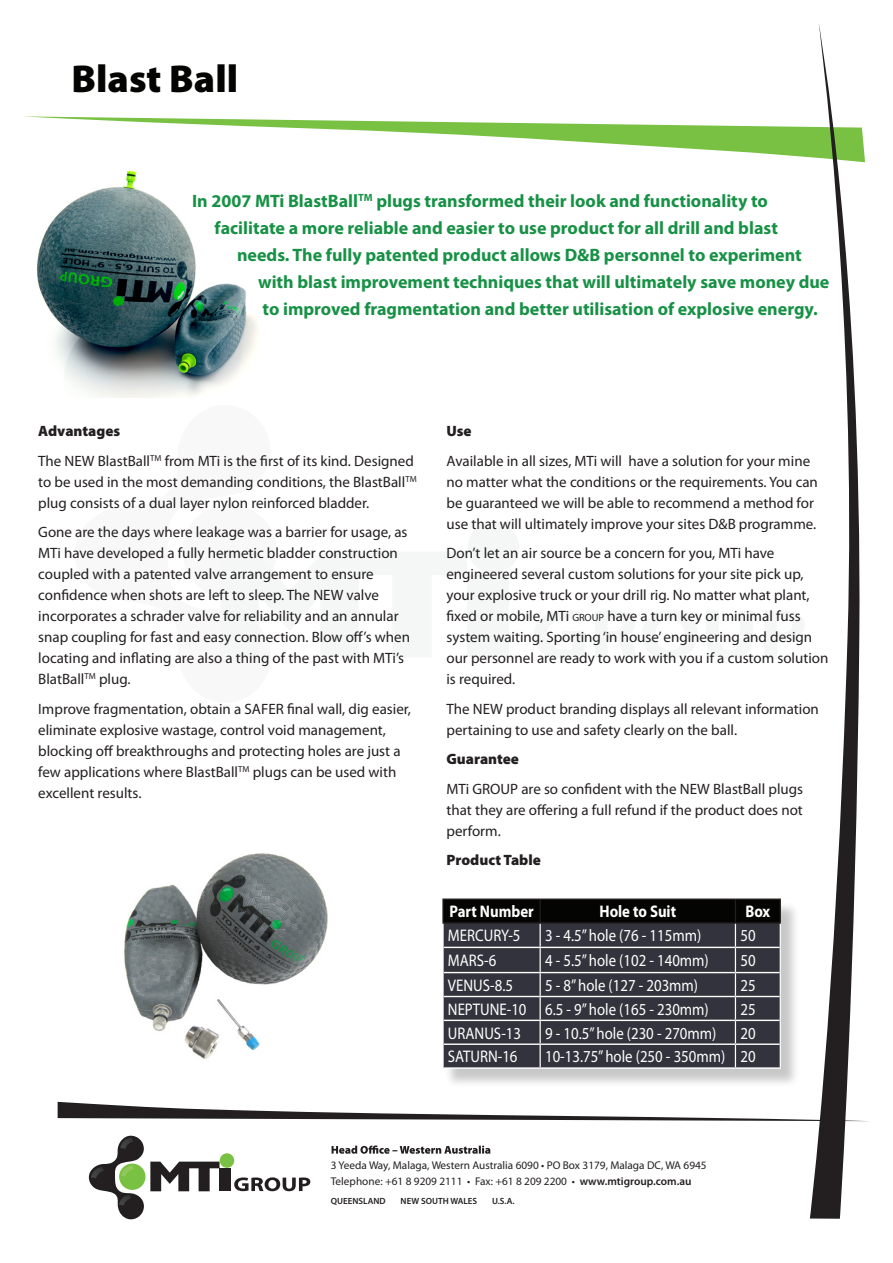
<style>
.page{position:relative;width:893px;height:1263px;background:#fff}
.page>*{position:absolute;margin:0;border:0;box-sizing:border-box;transform-origin:0 0}
.t1{font:900 39px "Myriad Pro";color:#040503}
.t2{font:700 18px "Myriad Pro";color:#179145}
.t3{font:16.8px "Myriad Pro";color:#fff;scale:.88 1}
.t4{font:700 16.8px "Myriad Pro";color:#fff;scale:.88 1}
.t5{font:15px/21px "Myriad Pro";color:#231f20}
.t6{font:900 15px "Myriad Pro";color:#231f20}
.t7{font:11.25px/15.6px "Myriad Pro";color:#231f20}
.t8{font:600 9px "Myriad Pro";color:#231f20}
.s1{font-size:10.5px}
.s2{font-weight:600}
</style>
<div class="page">
<div style="left:183px;top:504px;width:93px;height:94px;background:#f8f8f9;border-radius:50%"></div>
<div style="left:467px;top:575px;width:41px;height:82px;background:#f5f7f7"></div>
<div style="left:467px;top:522px;width:52px;height:51px;background:#f5f7f7;border-radius:50%"></div>
<svg style="left:332px;top:1145px;width:158px;height:9px"></svg>
<svg style="left:58px;top:1102px;width:752px;height:19px"></svg>
<svg style="left:23px;top:116px;width:842px;height:46px"></svg>
<svg style="left:234px;top:1177px;width:76px;height:14px"></svg>
<svg style="left:150px;top:1161px;width:70px;height:30px"></svg>
<div style="left:220px;top:1168px;width:11px;height:23px;background:#231f20"></div>
<div style="left:220px;top:1153px;width:14px;height:15px;background:#79c142;border-radius:50%"></div>
<div style="left:119px;top:1163px;width:26px;height:27px;background:#79c142;border-radius:50%"></div>
<svg style="left:89px;top:1136px;width:55px;height:83px"></svg>
<svg style="left:810px;top:23px;width:53px;height:1196px"></svg>
<img style="left:36px;top:170px;width:222px;height:227px">
<div style="left:443px;top:900px;width:358px;height:189px;background:#231f20;opacity:.25"></div>
<hr style="left:442px;top:898px;width:98px;height:2px;background:#231f20">
<hr style="left:540px;top:898px;width:195px;height:2px;background:#231f20">
<hr style="left:735px;top:898px;width:46px;height:2px;background:#231f20">
<hr style="left:442px;top:922px;width:98px;height:2px;background:#231f20">
<hr style="left:442px;top:900px;width:2px;height:22px;background:#231f20">
<svg style="left:443px;top:899px;width:338px;height:168px;background:#303038"></svg>
<hr style="left:444px;top:947px;width:96px;height:1px;background:#fff">
<hr style="left:540px;top:947px;width:195px;height:1px;background:#fff">
<hr style="left:735px;top:947px;width:45px;height:1px;background:#fff">
<hr style="left:444px;top:972px;width:96px;height:1px;background:#fff">
<hr style="left:540px;top:972px;width:195px;height:1px;background:#fff">
<hr style="left:735px;top:972px;width:45px;height:1px;background:#fff">
<hr style="left:444px;top:996px;width:96px;height:1px;background:#fff">
<hr style="left:540px;top:996px;width:195px;height:1px;background:#fff">
<hr style="left:735px;top:996px;width:45px;height:1px;background:#fff">
<hr style="left:444px;top:1020px;width:96px;height:1px;background:#fff">
<hr style="left:540px;top:1020px;width:195px;height:1px;background:#fff">
<hr style="left:735px;top:1020px;width:45px;height:1px;background:#fff">
<hr style="left:444px;top:1043px;width:96px;height:2px;background:#fff">
<hr style="left:540px;top:1043px;width:195px;height:2px;background:#fff">
<hr style="left:735px;top:1043px;width:45px;height:2px;background:#fff">
<hr style="left:442px;top:1067px;width:98px;height:2px;background:#fff">
<hr style="left:540px;top:1067px;width:195px;height:2px;background:#fff">
<hr style="left:735px;top:1067px;width:46px;height:2px;background:#fff">
<img style="left:124px;top:853px;width:204px;height:206px">
<p class="t1" style="left:72px;top:53px;width:168px">Blast Ball</p>
<p class="t2" style="left:192px;top:189px;width:577px">In 2007 MTi BlastBall<sup>TM</sup> plugs transformed their look and functionality to</p>
<p class="t2" style="left:215px;top:216px;width:565px">facilitate a more reliable and easier to use product for all drill and blast</p>
<p class="t2" style="left:237px;top:243px;width:566px">needs. The fully patented product allows D&amp;B personnel to experiment</p>
<p class="t2" style="left:258px;top:270px;width:573px">with blast improvement techniques that will ultimately save money due</p>
<p class="t2" style="left:263px;top:297px;width:557px">to improved fragmentation and better utilisation of explosive energy.</p>
<p class="t6" style="left:38px;top:421px;width:84px">Advantages</p>
<p class="t5" style="left:38px;top:450px;width:380px">The NEW BlastBall<sup>TM</sup> from MTi is the first of its kind. Designed to be used in the most demanding conditions, the BlastBall<sup>TM </sup>plug consists of a dual layer nylon reinforced bladder.</p>
<p class="t5" style="left:38px;top:521px;width:373px">Gone are the days where leakage was a barrier for usage, as MTi have developed a fully hermetic bladder construction coupled with a patented valve arrangement to ensure confidence when shots are left to sleep. The NEW valve incorporates a schrader valve for reliability and an annular snap coupling for fast and easy connection. Blow off’s when locating and inflating are also a thing of the past with MTi’s BlatBall<sup>TM</sup> plug.</p>
<p class="t5" style="left:38px;top:698px;width:374px">Improve fragmentation, obtain a SAFER final wall, dig easier, eliminate explosive wastage, control void management, blocking off breakthroughs and protecting holes are just a few applications where BlastBall<sup>TM</sup> plugs can be used with excellent results.</p>
<p class="t6" style="left:446px;top:421px;width:27px">Use</p>
<p class="t5" style="left:446px;top:450px;width:373px">Available in all sizes, MTi will have a solution for your mine no matter what the conditions or the requirements. You can be guaranteed we will be able to recommend a method for use that will ultimately improve your sites D&amp;B programme.</p>
<p class="t5" style="left:446px;top:542px;width:383px">Don’t let an air source be a concern for you, MTi have engineered several custom solutions for your site pick up, your explosive truck or your drill rig. No matter what plant, fixed or mobile, MTi <span class="s1">group</span> have a turn key or minimal fuss system waiting. Sporting ‘in house’ engineering and design our personnel are ready to work with you if a custom solution is required.</p>
<p class="t5" style="left:446px;top:698px;width:374px">The NEW product branding displays all relevant information pertaining to use and safety clearly on the ball.</p>
<p class="t6" style="left:446px;top:749px;width:74px">Guarantee</p>
<p class="t5" style="left:446px;top:778px;width:358px;text-align:justify">MTi GROUP are so confident with the NEW BlastBall plugs that they are offering a full refund if the product does not perform.</p>
<p class="t6" style="left:446px;top:850px;width:96px">Product Table</p>
<p class="t4" style="left:449px;top:901px;width:97px">Part Number</p>
<p class="t4" style="left:599px;top:901px;width:89px">Hole to Suit</p>
<p class="t4" style="left:745px;top:901px;width:30px">Box</p>
<p class="t3" style="left:448px;top:925px;width:84px">MERCURY-5</p>
<p class="t3" style="left:545px;top:925px;width:179px">3 - 4.5” hole (76 - 115mm)</p>
<p class="t3" style="left:740px;top:925px;width:19px">50</p>
<p class="t3" style="left:448px;top:950px;width:56px">MARS-6</p>
<p class="t3" style="left:545px;top:950px;width:188px">4 - 5.5” hole (102 - 140mm)</p>
<p class="t3" style="left:740px;top:950px;width:19px">50</p>
<p class="t3" style="left:448px;top:975px;width:75px">VENUS-8.5</p>
<p class="t3" style="left:545px;top:975px;width:175px">5 - 8” hole (127 - 203mm)</p>
<p class="t3" style="left:740px;top:975px;width:19px">25</p>
<p class="t3" style="left:448px;top:999px;width:91px">NEPTUNE-10</p>
<p class="t3" style="left:545px;top:999px;width:188px">6.5 - 9” hole (165 - 230mm)</p>
<p class="t3" style="left:740px;top:999px;width:19px">25</p>
<p class="t3" style="left:448px;top:1022px;width:85px">URANUS-13</p>
<p class="t3" style="left:545px;top:1022px;width:196px">9 - 10.5” hole (230 - 270mm)</p>
<p class="t3" style="left:740px;top:1022px;width:19px">20</p>
<p class="t3" style="left:448px;top:1046px;width:81px">SATURN-16</p>
<p class="t3" style="left:545px;top:1046px;width:206px">10-13.75” hole (250 - 350mm)</p>
<p class="t3" style="left:740px;top:1046px;width:19px">20</p>
<p class="t7" style="left:331px;top:1157px;width:377px">3 Yeeda Way, Malaga, Western Australia 6090 • PO Box 3179, Malaga DC, WA 6945<br>Telephone: +61 8 9209 2111 • Fax: +61 8 209 2200 • <span class="s2">www.mtigroup.com.au</span></p>
<p class="t8" style="left:331px;top:1195px;width:56px">QUEENSLAND</p>
<p class="t8" style="left:401px;top:1195px;width:78px">NEW SOUTH WALES</p>
<p class="t8" style="left:492px;top:1195px;width:24px">U.S.A.</p>
</div>
